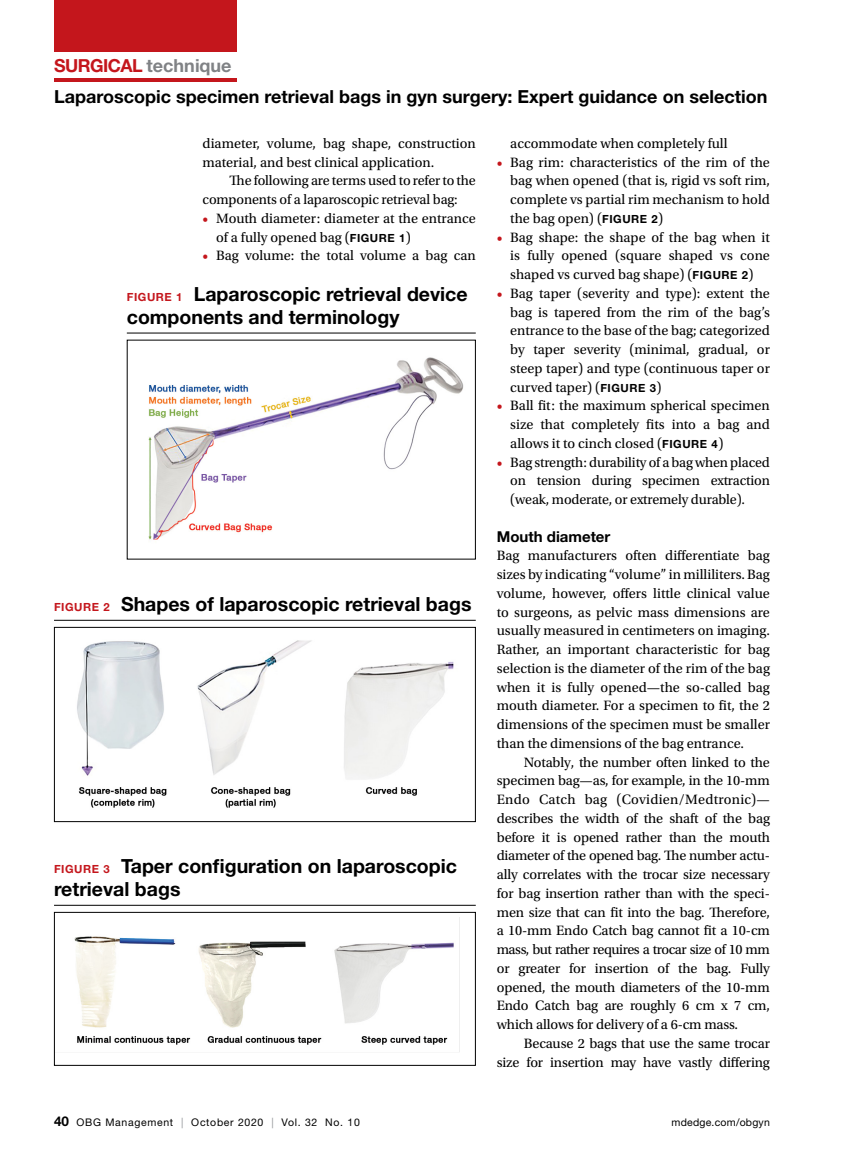
<style>
.page{position:relative;width:851px;height:1161px;background:#fff}
.page>*{position:absolute;margin:0;border:0;box-sizing:border-box;transform-origin:0 0}
.t1{font:700 19.5px/22.5px "Helvetica Neue LT Std";color:#000}
.t2{font:700 18px/30.6px "Helvetica Neue LT Std";color:#000}
.t3{font:700 15px "Helvetica Neue LT Std";color:#000}
.t4{font:14.25px/18.8px "Utopia Std";color:#000;text-align:justify}
.t5{font:10.5px "Helvetica Neue LT Std";letter-spacing:.065em;color:#000}
.t6{font:10.5px "Helvetica Neue LT Std";letter-spacing:.02em;color:#000}
.s1{color:#c4161c}
.s2{color:#808285}
.s3{font-family:"Helvetica Neue LT Std";font-weight:700;font-size:11.25px}
.s4{font-size:11.25px;color:#c4161c}
.s5{font-weight:700;font-size:13.5px}
.s6{color:#939598}
</style>
<div class="page">
<div style="left:54px;top:0;width:182px;height:52px;background:#c4161c"></div>
<hr style="left:54px;top:79px;width:182px;height:3px;background:#c4161c">
<hr style="left:127px;top:333px;width:349px;height:1px;background:#000">
<img style="left:148px;top:357px;width:316px;height:183px">
<hr style="left:54px;top:620px;width:422px;height:1px;background:#000">
<img style="left:77px;top:640px;width:377px;height:168px">
<div style="left:54px;top:627px;width:422px;height:195px;border:1px solid #000"></div>
<hr style="left:54px;top:905px;width:422px;height:1px;background:#000">
<img style="left:74px;top:917px;width:386px;height:135px">
<div style="left:54px;top:912px;width:422px;height:154px;border:1px solid #000"></div>
<p class="t2" style="left:54px;top:50px;width:714px"><span class="s1">SURGICAL</span> <span class="s2">technique<br></span>Laparoscopic specimen retrieval bags in gyn surgery: Expert guidance on selection</p>
<p class="t4" style="left:202px;top:134px;width:275px">diameter, volume, bag shape, construction material, and best clinical application.</p>
<p class="t4" style="left:202px;top:172px;width:274px;text-indent:27px">The following are terms used to refer to the components of a laparoscopic retrieval bag:</p>
<p class="t4" style="left:216px;top:209px;width:261px;text-indent:-13px"><span class="s1">•</span> Mouth diameter: diameter at the entrance of a fully opened bag (<span class="s3">FIGURE 1</span>)</p>
<p class="t4" style="left:203px;top:247px;width:274px"><span class="s1">•</span> Bag volume: the total volume a bag can</p>
<p class="t4" style="left:510px;top:134px;width:219px">accommodate when completely full</p>
<p class="t4" style="left:510px;top:153px;width:261px;text-indent:-13px"><span class="s1">•</span> Bag rim: characteristics of the rim of the bag when opened (that is, rigid vs soft rim, complete vs partial rim mechanism to hold the bag open) (<span class="s3">FIGURE 2</span>)</p>
<p class="t4" style="left:510px;top:228px;width:261px;text-indent:-13px"><span class="s1">•</span> Bag shape: the shape of the bag when it is fully opened (square shaped vs cone shaped vs curved bag shape) (<span class="s3">FIGURE 2</span>)</p>
<p class="t4" style="left:510px;top:284px;width:261px;text-indent:-13px"><span class="s1">•</span> Bag taper (severity and type): extent the bag is tapered from the rim of the bag’s entrance to the base of the bag; categorized by taper severity (minimal, gradual, or steep taper) and type (continuous taper or curved taper) (<span class="s3">FIGURE 3</span>)</p>
<p class="t4" style="left:510px;top:397px;width:261px;text-indent:-13px"><span class="s1">•</span> Ball fit: the maximum spherical specimen size that completely fits into a bag and allows it to cinch closed (<span class="s3">FIGURE 4</span>)</p>
<p class="t4" style="left:510px;top:453px;width:261px;text-indent:-14px"><span class="s1">•</span> Bag strength: durability of a bag when placed on tension during specimen extraction (weak, moderate, or extremely durable).</p>
<p class="t3" style="left:496px;top:527px;width:115px">Mouth diameter</p>
<p class="t4" style="left:496px;top:547px;width:275px">Bag manufacturers often differentiate bag sizes by indicating “volume” in milliliters. Bag volume, however, offers little clinical value to surgeons, as pelvic mass dimensions are usually measured in centimeters on imaging.<br>Rather, an important characteristic for bag selection is the diameter of the rim of the bag when it is fully opened—the so-called bag mouth diameter. For a specimen to fit, the 2 dimensions of the specimen must be smaller than the dimensions of the bag entrance.</p>
<p class="t4" style="left:496px;top:753px;width:275px;text-indent:27px">Notably, the number often linked to the specimen bag—as, for example, in the 10-mm Endo Catch bag (Covidien/Medtronic)— describes the width of the shaft of the bag before it is opened rather than the mouth diameter of the opened bag. The number actu&shy;ally correlates with the trocar size necessary for bag insertion rather than with the speci&shy;men size that can fit into the bag. Therefore, a 10-mm Endo Catch bag cannot fit a 10-cm mass, but rather requires a trocar size of 10 mm or greater for insertion of the bag. Fully opened, the mouth diameters of the 10-mm Endo Catch bag are roughly 6 cm x 7 cm, which allows for delivery of a 6-cm mass.</p>
<p class="t4" style="left:496px;top:1034px;width:275px;text-align:right">Because 2 bags that use the same trocar<br>size for insertion may have vastly differing</p>
<h1 class="t1" style="left:127px;top:283px;width:342px"><span class="s4">FIGURE 1</span> Laparoscopic retrieval device components and terminology</h1>
<h1 class="t1" style="left:54px;top:592px;width:419px"><span class="s4">FIGURE 2</span> Shapes of laparoscopic retrieval bags</h1>
<h1 class="t1" style="left:54px;top:855px;width:404px"><span class="s4">FIGURE 3</span> Taper configuration on laparoscopic retrieval bags</h1>
<p class="t5" style="left:54px;top:1116px;width:307px"><span class="s5">40</span> OBG Management <span class="s6">|</span> October 2020 <span class="s6">|</span> Vol. 32 No. 10</p>
<p class="t6" style="left:671px;top:1116px;width:100px">mdedge.com/obgyn</p>
</div>
